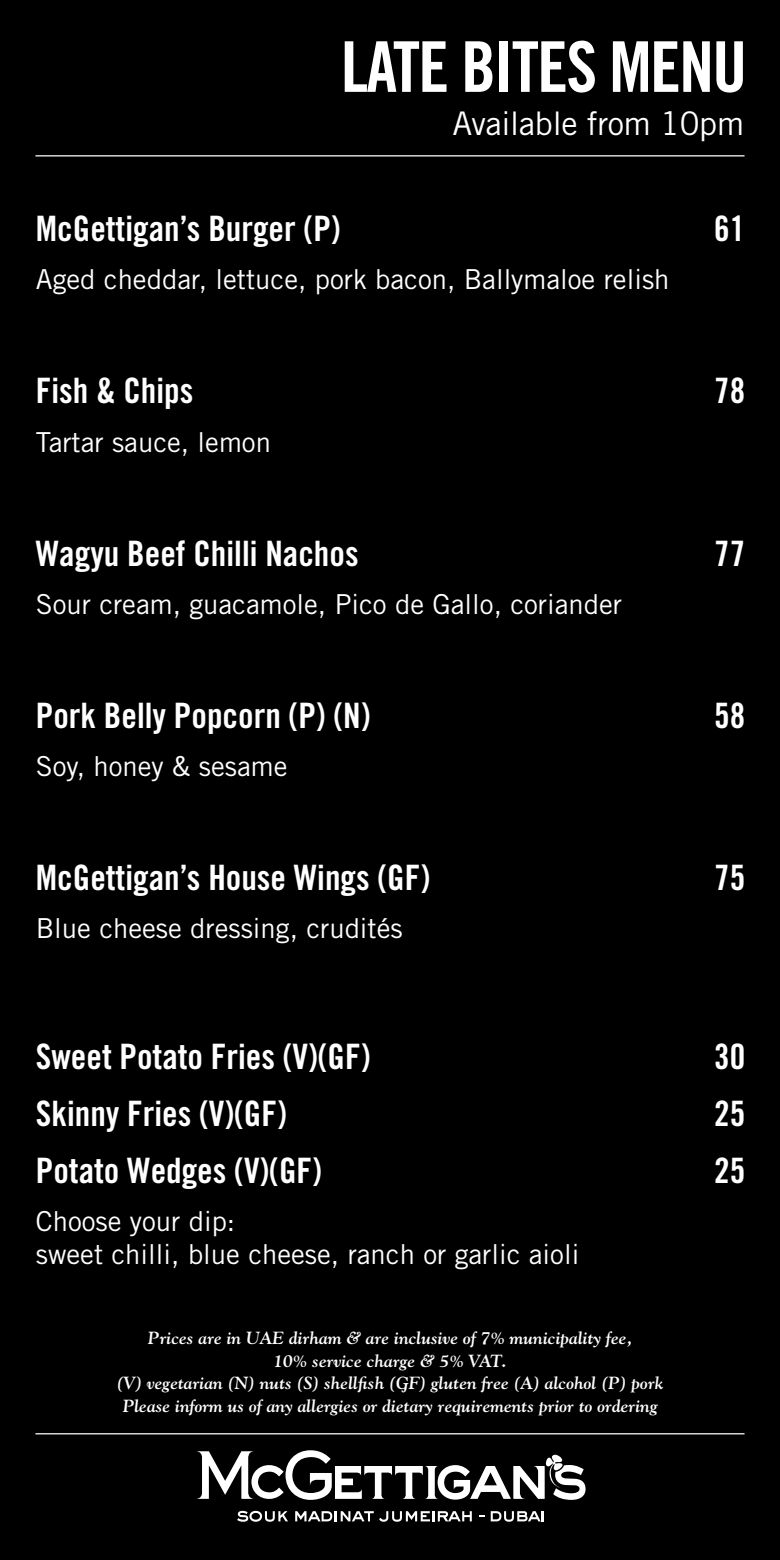
<style>
.page{position:relative;width:780px;height:1560px;background:#fff}
.page>*{position:absolute;margin:0;border:0;box-sizing:border-box;transform-origin:0 0}
.t1{font:70px "Trade Gothic Bold Cond Twenty";letter-spacing:-.025em;color:#fff}
.t2{font:35px "Trade Gothic Bold Cond Twenty";color:#fff}
.t3{font:32.5px "Trade Gothic";letter-spacing:-.01em;color:#fff}
.t4{font:27.5px/33px "Trade Gothic";color:#fff}
.t5{font:italic 700 17.5px/22.5px "Goudy";color:#fff;text-align:center}
</style>
<div class="page">
<div style="left:0;top:0;width:780px;height:1559px;background:#000"></div>
<svg style="left:196px;top:1450px;width:389px;height:49px"></svg>
<svg style="left:237px;top:1510px;width:51px;height:11px"></svg>
<svg style="left:295px;top:1511px;width:177px;height:10px"></svg>
<svg style="left:490px;top:1511px;width:54px;height:10px"></svg>
<hr style="left:35px;top:1432px;width:709px;height:2px;background:#fff">
<hr style="left:35px;top:155px;width:709px;height:1px;background:#fff">
<h1 class="t1" style="left:341px;top:24px;width:407px">LATE BITES MENU</h1>
<h3 class="t3" style="left:452px;top:104px;width:293px">Available from 10pm</h3>
<h2 class="t2" style="left:36px;top:207px;width:306px">McGettigan’s Burger (P)</h2>
<h2 class="t2" style="left:714px;top:207px;width:33px">61</h2>
<h3 class="t4" style="left:36px;top:263px;width:635px">Aged cheddar, lettuce, pork bacon, Ballymaloe relish</h3>
<h2 class="t2" style="left:36px;top:369px;width:159px">Fish &amp; Chips</h2>
<h2 class="t2" style="left:714px;top:369px;width:33px">78</h2>
<h3 class="t4" style="left:36px;top:425px;width:236px">Tartar sauce, lemon</h3>
<h2 class="t2" style="left:36px;top:531px;width:324px">Wagyu Beef Chilli Nachos</h2>
<h2 class="t2" style="left:714px;top:531px;width:33px">77</h2>
<h3 class="t4" style="left:36px;top:587px;width:587px">Sour cream, guacamole, Pico de Gallo, coriander</h3>
<h2 class="t2" style="left:36px;top:693px;width:336px">Pork Belly Popcorn (P) (N)</h2>
<h2 class="t2" style="left:714px;top:693px;width:33px">58</h2>
<h3 class="t4" style="left:36px;top:749px;width:253px">Soy, honey &amp; sesame</h3>
<h2 class="t2" style="left:36px;top:855px;width:395px">McGettigan’s House Wings (GF)</h2>
<h2 class="t2" style="left:714px;top:855px;width:33px">75</h2>
<h3 class="t4" style="left:36px;top:911px;width:368px">Blue cheese dressing, crudités</h3>
<h2 class="t2" style="left:36px;top:1034px;width:336px">Sweet Potato Fries (V)(GF)</h2>
<h2 class="t2" style="left:714px;top:1034px;width:33px">30</h2>
<h2 class="t2" style="left:36px;top:1092px;width:252px">Skinny Fries (V)(GF)</h2>
<h2 class="t2" style="left:714px;top:1092px;width:33px">25</h2>
<h2 class="t2" style="left:36px;top:1149px;width:287px">Potato Wedges (V)(GF)</h2>
<h2 class="t2" style="left:714px;top:1149px;width:33px">25</h2>
<h3 class="t4" style="left:36px;top:1204px;width:545px">Choose your dip:<br>sweet chilli, blue cheese, ranch or garlic aioli</h3>
<p class="t5" style="left:117px;top:1326px;width:548px">Prices are in UAE dirham &amp; are inclusive of 7% municipality fee,<br>10% service charge &amp; 5% VAT.<br>(V) vegetarian (N) nuts (S) shellfish (GF) gluten free (A) alcohol (P) pork Please inform us of any allergies or dietary requirements prior to ordering</p>
</div>
